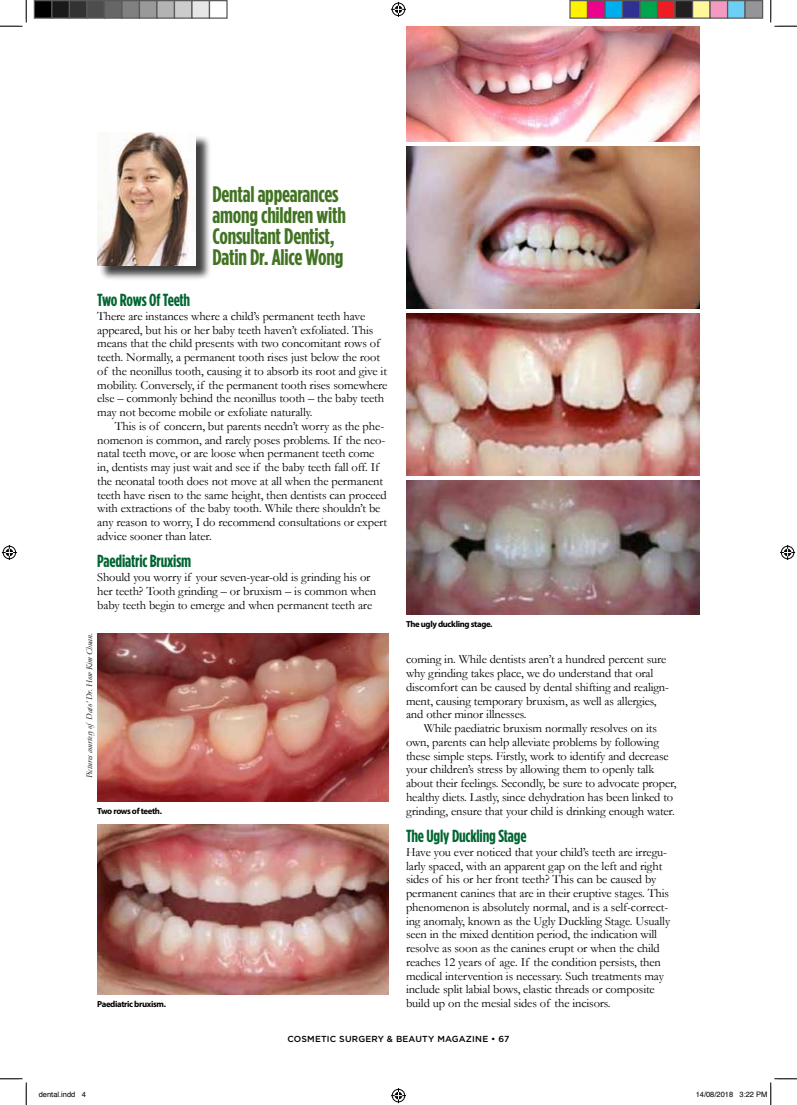
<style>
.page{position:relative;width:797px;height:1105px;background:#fff}
.page>*{position:absolute;margin:0;border:0;box-sizing:border-box;transform-origin:0 0}
.t1{font:700 22.5px/21.2px "Gotham Condensed";letter-spacing:-.01em;color:#427322}
.t2{font:700 17.5px "Gotham Condensed";letter-spacing:-.01em;color:#006531}
.t3{font:12.5px/13.8px "Garamond";letter-spacing:-.01em;color:#000}
.t4{font:700 8.75px "Myriad Pro";letter-spacing:-.04em;color:#000}
.t5{font:italic 8.75px "Garamond";letter-spacing:-.005em;color:#000}
.t6{font:500 8.75px "Gotham";letter-spacing:.02em;color:#000}
.t7{font:7.5px "Helvetica";color:#000}
</style>
<div class="page">
<div style="left:99px;top:134px;width:112px;height:147px;background:#000;opacity:.75"></div>
<img style="left:97px;top:133px;width:99px;height:133px">
<img style="left:97px;top:633px;width:291px;height:169px">
<img style="left:97px;top:825px;width:291px;height:170px">
<img style="left:406px;top:26px;width:293px;height:115px">
<img style="left:406px;top:147px;width:293px;height:162px">
<img style="left:406px;top:313px;width:293px;height:162px">
<img style="left:406px;top:480px;width:293px;height:135px">
<svg style="left:0;top:0;width:27px;height:27px"></svg>
<svg style="left:0;top:1078px;width:27px;height:27px"></svg>
<svg style="left:770px;top:0;width:27px;height:27px"></svg>
<svg style="left:391px;top:2px;width:15px;height:15px"></svg>
<svg style="left:391px;top:1088px;width:15px;height:15px"></svg>
<svg style="left:2px;top:545px;width:15px;height:15px"></svg>
<svg style="left:780px;top:545px;width:15px;height:15px"></svg>
<div style="left:34px;top:1px;width:18px;height:17px;background:#000"></div>
<div style="left:34px;top:0;width:18px;height:19px;border:1px solid #595959"></div>
<div style="left:52px;top:1px;width:17px;height:17px;background:#1a1a1a"></div>
<div style="left:51px;top:0;width:19px;height:19px;border:1px solid #595959"></div>
<div style="left:69px;top:1px;width:18px;height:17px;background:#333"></div>
<div style="left:69px;top:0;width:19px;height:19px;border:1px solid #595959"></div>
<div style="left:87px;top:1px;width:17px;height:17px;background:#4d4d4d"></div>
<div style="left:86px;top:0;width:19px;height:19px;border:1px solid #595959"></div>
<div style="left:104px;top:1px;width:18px;height:17px;background:#666"></div>
<div style="left:104px;top:0;width:18px;height:19px;border:1px solid #595959"></div>
<div style="left:122px;top:1px;width:17px;height:17px;background:#808080"></div>
<div style="left:121px;top:0;width:19px;height:19px;border:1px solid #595959"></div>
<div style="left:139px;top:1px;width:18px;height:17px;background:#999"></div>
<div style="left:139px;top:0;width:19px;height:19px;border:1px solid #595959"></div>
<div style="left:157px;top:1px;width:17px;height:17px;background:#b3b3b3"></div>
<div style="left:156px;top:0;width:19px;height:19px;border:1px solid #595959"></div>
<div style="left:174px;top:1px;width:18px;height:17px;background:#ccc"></div>
<div style="left:174px;top:0;width:18px;height:19px;border:1px solid #595959"></div>
<div style="left:192px;top:1px;width:17px;height:17px;background:#e6e6e6"></div>
<div style="left:191px;top:0;width:19px;height:19px;border:1px solid #595959"></div>
<div style="left:209px;top:0;width:19px;height:19px;border:1px solid #595959"></div>
<div style="left:570px;top:1px;width:17px;height:17px;background:#fff101"></div>
<div style="left:569px;top:0;width:19px;height:19px;border:1px solid #595959"></div>
<div style="left:587px;top:1px;width:18px;height:17px;background:#ed028c"></div>
<div style="left:587px;top:0;width:18px;height:19px;border:1px solid #595959"></div>
<div style="left:605px;top:1px;width:17px;height:17px;background:#00aeef"></div>
<div style="left:604px;top:0;width:19px;height:19px;border:1px solid #595959"></div>
<div style="left:622px;top:1px;width:18px;height:17px;background:#2e3092"></div>
<div style="left:622px;top:0;width:18px;height:19px;border:1px solid #595959"></div>
<div style="left:640px;top:1px;width:17px;height:17px;background:#00a54f"></div>
<div style="left:639px;top:0;width:19px;height:19px;border:1px solid #595959"></div>
<div style="left:657px;top:1px;width:18px;height:17px;background:#ee1d23"></div>
<div style="left:657px;top:0;width:18px;height:19px;border:1px solid #595959"></div>
<div style="left:675px;top:1px;width:17px;height:17px;background:#231f20"></div>
<div style="left:674px;top:0;width:19px;height:19px;border:1px solid #595959"></div>
<div style="left:692px;top:1px;width:18px;height:17px;background:#fff79a"></div>
<div style="left:692px;top:0;width:18px;height:19px;border:1px solid #595959"></div>
<div style="left:710px;top:1px;width:17px;height:17px;background:#f499c2"></div>
<div style="left:709px;top:0;width:19px;height:19px;border:1px solid #595959"></div>
<div style="left:727px;top:1px;width:18px;height:17px;background:#6bcff6"></div>
<div style="left:727px;top:0;width:18px;height:19px;border:1px solid #595959"></div>
<div style="left:745px;top:1px;width:17px;height:17px;background:#939598"></div>
<div style="left:744px;top:0;width:19px;height:19px;border:1px solid #595959"></div>
<svg style="left:770px;top:1078px;width:27px;height:27px"></svg>
<h1 class="t1" style="left:212px;top:182px;width:135px">Dental appearances among children with<br>Consultant Dentist,<br>Datin Dr. Alice Wong</h1>
<h2 class="t2" style="left:97px;top:290px;width:95px">Two Rows Of Teeth</h2>
<p class="t3" style="left:97px;top:309px;width:292px">There are instances where a child’s permanent teeth have appeared, but his or her baby teeth haven’t exfoliated. This means that the child presents with two concomitant rows of teeth. Normally, a permanent tooth rises just below the root of the neonillus tooth, causing it to absorb its root and give it mobility. Conversely, if the permanent tooth rises somewhere else – commonly behind the neonillus tooth – the baby teeth may not become mobile or exfoliate naturally.</p>
<p class="t3" style="left:97px;top:419px;width:291px;text-indent:18px">This is of concern, but parents needn’t worry as the phe&shy;nomenon is common, and rarely poses problems. If the neo&shy;natal teeth move, or are loose when permanent teeth come in, dentists may just wait and see if the baby teeth fall off. If the neonatal tooth does not move at all when the permanent teeth have risen to the same height, then dentists can proceed with extractions of the baby tooth. While there shouldn’t be any reason to worry, I do recommend consultations or expert advice sooner than later.</p>
<h2 class="t2" style="left:97px;top:551px;width:96px">Paediatric Bruxism</h2>
<p class="t3" style="left:97px;top:570px;width:280px">Should you worry if your seven-year-old is grinding his or her teeth? Tooth grinding – or bruxism – is common when baby teeth begin to emerge and when permanent teeth are</p>
<p class="t5" style="left:84px;top:778px;width:146px;rotate:-90deg">Pictures courtesyof Dato’ Dr. How Kim Chuan.</p>
<p class="t4" style="left:97px;top:805px;width:66px">Two rows of teeth.</p>
<p class="t4" style="left:97px;top:999px;width:70px">Paediatric bruxism.</p>
<p class="t4" style="left:406px;top:618px;width:88px">The ugly duckling stage.</p>
<p class="t3" style="left:406px;top:652px;width:264px">coming in. While dentists aren’t a hundred percent sure why grinding takes place, we do understand that oral discomfort can be caused by dental shifting and realign&shy;ment, causing temporary bruxism, as well as allergies, and other minor illnesses.</p>
<p class="t3" style="left:406px;top:721px;width:272px;text-indent:18px">While paediatric bruxism normally resolves on its own, parents can help alleviate problems by following these simple steps. Firstly, work to identify and decrease your children’s stress by allowing them to openly talk about their feelings. Secondly, be sure to advocate proper, healthy diets. Lastly, since dehydration has been linked to grinding, ensure that your child is drinking enough water.</p>
<h2 class="t2" style="left:406px;top:826px;width:122px">The Ugly Duckling Stage</h2>
<p class="t3" style="left:406px;top:845px;width:266px">Have you ever noticed that your child’s teeth are irregu&shy;larly spaced, with an apparent gap on the left and right sides of his or her front teeth? This can be caused by permanent canines that are in their eruptive stages. This phenomenon is absolutely normal, and is a self-correct&shy;ing anomaly, known as the Ugly Duckling Stage. Usually seen in the mixed dentition period, the indication will resolve as soon as the canines erupt or when the child reaches 12 years of age. If the condition persists, then medical intervention is necessary. Such treatments may include split labial bows, elastic threads or composite build up on the mesial sides of the incisors.</p>
<p class="t6" style="left:287px;top:1034px;width:224px">COSMETIC SURGERY &amp; BEAUTY MAGAZINE • 67</p>
<p class="t7" style="left:39px;top:1089px;width:49px">dental.indd 4</p>
<p class="t7" style="left:695px;top:1089px;width:73px">14/08/2018 3:22 PM</p>
</div>
